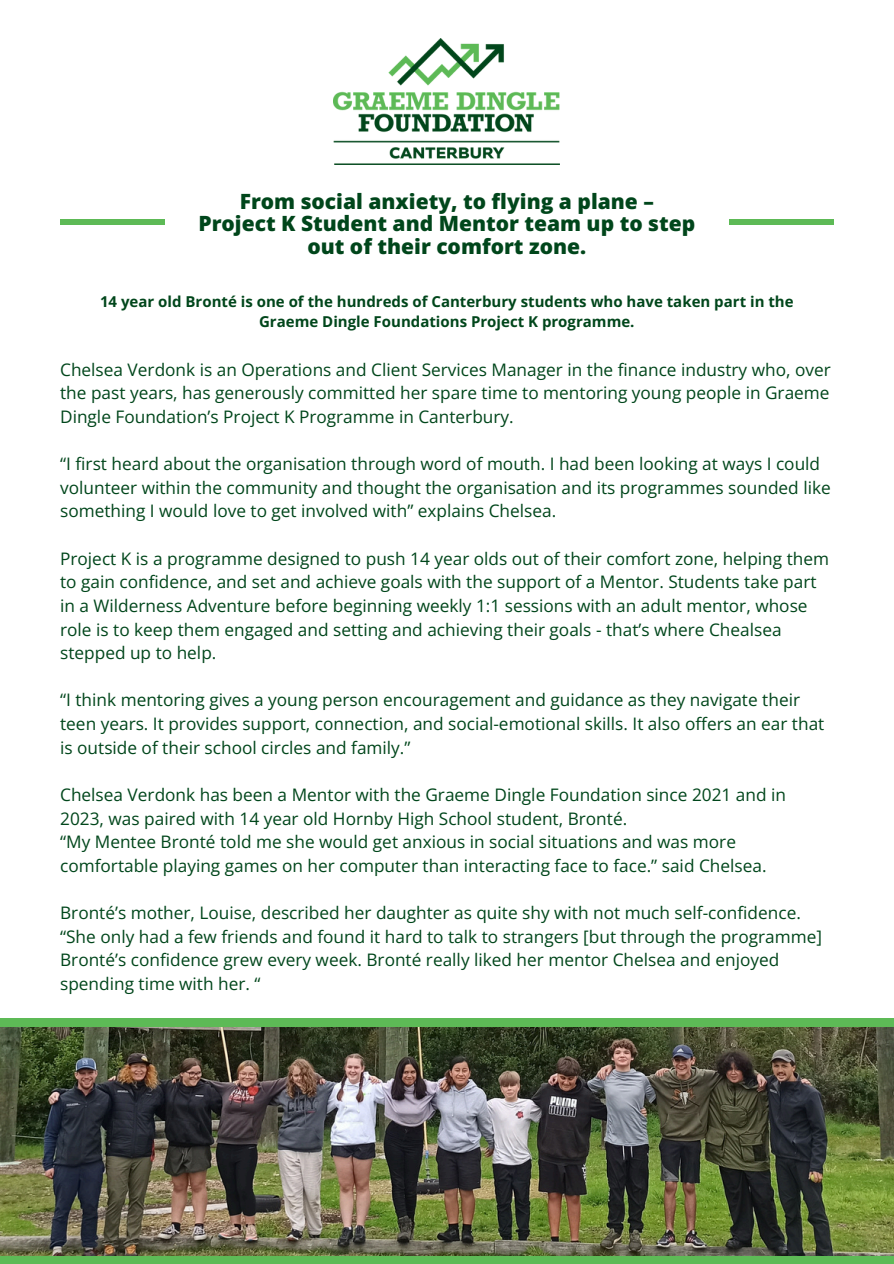
<style>
.page{position:relative;width:894px;height:1264px;background:#fff}
.page>*{position:absolute;margin:0;border:0;box-sizing:border-box;transform-origin:0 0}
.t1{font:800 21px/22.5px "Open Sans";color:#00461b;text-align:center}
.t2{font:17.25px/23.7px "Open Sans";color:#00461b}
.t3{font:700 15px/20.2px "Open Sans";color:#00461b;text-align:center}
</style>
<div class="page">
<div style="left:0;top:1018px;width:893px;height:9px;background:#5dba56"></div>
<div style="left:0;top:1255px;width:893px;height:8px;background:#5dba56"></div>
<div style="left:60px;top:219px;width:105px;height:5px;background:#5dba56"></div>
<div style="left:728px;top:219px;width:105px;height:5px;background:#5dba56"></div>
<img style="left:333px;top:39px;width:226px;height:126px">
<img style="left:0;top:1027px;width:893px;height:228px">
<p class="t1" style="left:198px;top:189px;width:498px">From social anxiety, to flying a plane –<br>Project K Student and Mentor team up to step out of their comfort zone.</p>
<h2 class="t3" style="left:100px;top:291px;width:695px">14 year old Bronté is one of the hundreds of Canterbury students who have taken part in the<br>Graeme Dingle Foundations Project K programme.</h2>
<p class="t2" style="left:60px;top:357px;width:771px;text-align:justify">Chelsea Verdonk is an Operations and Client Services Manager in the finance industry who, over the past years, has generously committed her spare time to mentoring young people in Graeme Dingle Foundation’s Project K Programme in Canterbury.</p>
<h1 class="t2" style="left:60px;top:451px;width:772px">“I first heard about the organisation through word of mouth. I had been looking at ways I could volunteer within the community and thought the organisation and its programmes sounded like something I would love to get involved with” explains Chelsea.</h1>
<p class="t2" style="left:60px;top:546px;width:770px">Project K is a programme designed to push 14 year olds out of their comfort zone, helping them to gain confidence, and set and achieve goals with the support of a Mentor. Students take part in a Wilderness Adventure before beginning weekly 1:1 sessions with an adult mentor, whose role is to keep them engaged and setting and achieving their goals - that’s where Chealsea stepped up to help.</p>
<h2 class="t2" style="left:60px;top:688px;width:765px">“I think mentoring gives a young person encouragement and guidance as they navigate their teen years. It provides support, connection, and social-emotional skills. It also offers an ear that is outside of their school circles and family.”</h2>
<h2 class="t2" style="left:60px;top:782px;width:727px">Chelsea Verdonk has been a Mentor with the Graeme Dingle Foundation since 2021 and in 2023, was paired with 14 year old Hornby High School student, Bronté.<br>“My Mentee Bronté told me she would get anxious in social situations and was more comfortable playing games on her computer than interacting face to face.” said Chelsea.</h2>
<h2 class="t2" style="left:60px;top:900px;width:763px">Bronté’s mother, Louise, described her daughter as quite shy with not much self-confidence. “She only had a few friends and found it hard to talk to strangers [but through the programme] Bronté’s confidence grew every week. Bronté really liked her mentor Chelsea and enjoyed spending time with her. “</h2>
</div>
